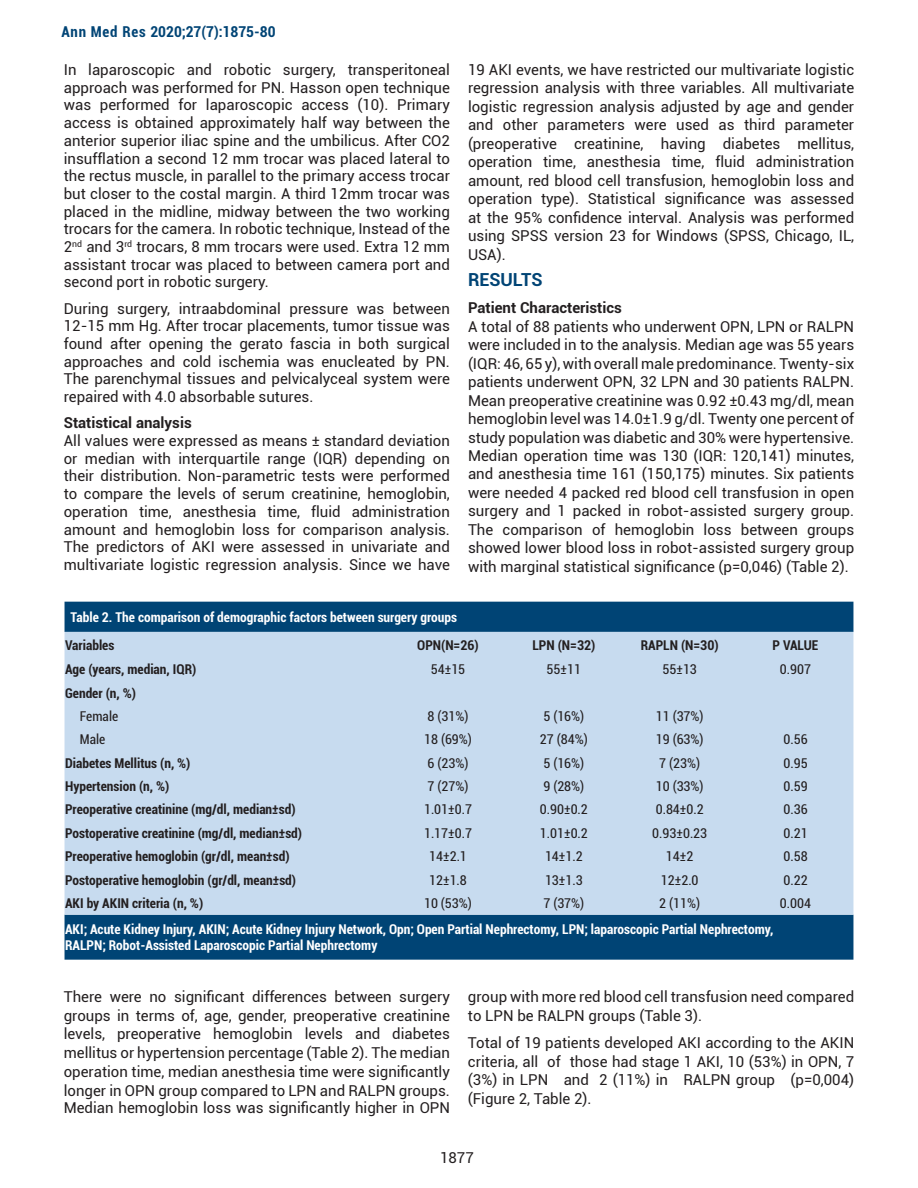
<style>
.page{position:relative;width:918px;height:1188px;background:#fff}
.page>*{position:absolute;margin:0;border:0;box-sizing:border-box;transform-origin:0 0}
.t1{font:700 18px "Roboto";color:#004475}
.t2{font:15px/17.7px "Roboto";color:#231f20;text-align:justify}
.t3{font:700 15px "Roboto";color:#231f20}
.t4{font:700 condensed 15px "Roboto";color:#004475}
.t5{font:700 condensed 13.5px "Roboto";color:#231f20}
.t6{font:condensed 13.5px "Roboto";color:#231f20}
.t7{font:700 condensed 13.5px/16.2px "Roboto";color:#fff}
</style>
<div class="page">
<div style="left:65px;top:602px;width:788px;height:358px;background:#004475"></div>
<div style="left:65px;top:632px;width:788px;height:283px;background:#c7dbef"></div>
<p class="t4" style="left:61px;top:21px;width:216px">Ann Med Res 2020;27(7):1875-80</p>
<p class="t2" style="left:64px;top:60px;width:388px">In laparoscopic and robotic surgery, transperitoneal approach was performed for PN. Hasson open technique was performed for laparoscopic access (10). Primary access is obtained approximately half way between the anterior superior iliac spine and the umbilicus. After CO2 insufflation a second 12 mm trocar was placed lateral to the rectus muscle, in parallel to the primary access trocar but closer to the costal margin. A third 12mm trocar was placed in the midline, midway between the two working trocars for the camera. In robotic technique, Instead of the 2<sup>nd</sup> and 3<sup>rd</sup> trocars, 8 mm trocars were used. Extra 12 mm assistant trocar was placed to between camera port and second port in robotic surgery.</p>
<p class="t2" style="left:64px;top:299px;width:388px">During surgery, intraabdominal pressure was between 12-15 mm Hg. After trocar placements, tumor tissue was found after opening the gerato fascia in both surgical approaches and cold ischemia was enucleated by PN.<br>The parenchymal tissues and pelvicalyceal system were repaired with 4.0 absorbable sutures.</p>
<p class="t3" style="left:64px;top:412px;width:129px">Statistical analysis</p>
<p class="t2" style="left:64px;top:431px;width:388px">All values were expressed as means ± standard deviation or median with interquartile range (IQR) depending on their distribution. Non-parametric tests were performed to compare the levels of serum creatinine, hemoglobin, operation time, anesthesia time, fluid administration amount and hemoglobin loss for comparison analysis.<br>The predictors of AKI were assessed in univariate and multivariate logistic regression analysis. Since we have</p>
<p class="t2" style="left:468px;top:60px;width:388px;line-height:18.5px">19 AKI events, we have restricted our multivariate logistic regression analysis with three variables. All multivariate logistic regression analysis adjusted by age and gender and other parameters were used as third parameter (preoperative creatinine, having diabetes mellitus, operation time, anesthesia time, fluid administration amount, red blood cell transfusion, hemoglobin loss and operation type). Statistical significance was assessed at the 95% confidence interval. Analysis was performed using SPSS version 23 for Windows (SPSS, Chicago, IL, USA).</p>
<p class="t1" style="left:468px;top:267px;width:76px">RESULTS</p>
<p class="t3" style="left:468px;top:298px;width:155px">Patient Characteristics</p>
<p class="t2" style="left:468px;top:317px;width:388px;line-height:18.5px">A total of 88 patients who underwent OPN, LPN or RALPN were included in to the analysis. Median age was 55 years (IQR: 46, 65 y), with overall male predominance. Twenty-six patients underwent OPN, 32 LPN and 30 patients RALPN.<br>Mean preoperative creatinine was 0.92 ±0.43 mg/dl, mean hemoglobin level was 14.0±1.9 g/dl. Twenty one percent of study population was diabetic and 30% were hypertensive.<br>Median operation time was 130 (IQR: 120,141) minutes, and anesthesia time 161 (150,175) minutes. Six patients were needed 4 packed red blood cell transfusion in open surgery and 1 packed in robot-assisted surgery group.<br>The comparison of hemoglobin loss between groups showed lower blood loss in robot-assisted surgery group with marginal statistical significance (p=0,046) (Table 2).</p>
<p class="t7" style="left:71px;top:608px;width:388px">Table 2. The comparison of demographic factors between surgery groups</p>
<p class="t5" style="left:65px;top:635px;width:51px">Variables</p>
<p class="t5" style="left:417px;top:635px;width:63px">OPN(N=26)</p>
<p class="t5" style="left:532px;top:635px;width:65px">LPN (N=32)</p>
<p class="t5" style="left:641px;top:635px;width:79px">RAPLN (N=30)</p>
<p class="t5" style="left:773px;top:635px;width:47px">P VALUE</p>
<p class="t5" style="left:65px;top:660px;width:133px">Age (years, median, IQR)</p>
<p class="t6" style="left:431px;top:660px;width:36px">54±15</p>
<p class="t6" style="left:547px;top:660px;width:36px">55±11</p>
<p class="t6" style="left:663px;top:660px;width:36px">55±13</p>
<p class="t6" style="left:780px;top:660px;width:33px">0.907</p>
<p class="t5" style="left:65px;top:683px;width:72px">Gender (n, %)</p>
<p class="t6" style="left:80px;top:707px;width:40px">Female</p>
<p class="t6" style="left:428px;top:707px;width:42px">8 (31%)</p>
<p class="t6" style="left:543px;top:707px;width:42px">5 (16%)</p>
<p class="t6" style="left:656px;top:707px;width:49px">11 (37%)</p>
<p class="t6" style="left:80px;top:730px;width:27px">Male</p>
<p class="t6" style="left:424px;top:730px;width:49px">18 (69%)</p>
<p class="t6" style="left:540px;top:730px;width:49px">27 (84%)</p>
<p class="t6" style="left:656px;top:730px;width:49px">19 (63%)</p>
<p class="t6" style="left:783px;top:730px;width:26px">0.56</p>
<p class="t5" style="left:65px;top:753px;width:127px">Diabetes Mellitus (n, %)</p>
<p class="t6" style="left:428px;top:754px;width:42px">6 (23%)</p>
<p class="t6" style="left:543px;top:754px;width:42px">5 (16%)</p>
<p class="t6" style="left:659px;top:754px;width:42px">7 (23%)</p>
<p class="t6" style="left:783px;top:754px;width:26px">0.95</p>
<p class="t5" style="left:65px;top:777px;width:106px">Hypertension (n, %)</p>
<p class="t6" style="left:428px;top:777px;width:42px">7 (27%)</p>
<p class="t6" style="left:543px;top:777px;width:42px">9 (28%)</p>
<p class="t6" style="left:656px;top:777px;width:49px">10 (33%)</p>
<p class="t6" style="left:783px;top:777px;width:26px">0.59</p>
<p class="t5" style="left:65px;top:800px;width:232px">Preoperative creatinine (mg/dl, median±sd)</p>
<p class="t6" style="left:424px;top:800px;width:50px">1.01±0.7</p>
<p class="t6" style="left:540px;top:800px;width:50px">0.90±0.2</p>
<p class="t6" style="left:656px;top:800px;width:50px">0.84±0.2</p>
<p class="t6" style="left:783px;top:800px;width:26px">0.36</p>
<p class="t5" style="left:65px;top:824px;width:238px">Postoperative creatinine (mg/dl, median±sd)</p>
<p class="t6" style="left:424px;top:824px;width:50px">1.17±0.7</p>
<p class="t6" style="left:540px;top:824px;width:50px">1.01±0.2</p>
<p class="t6" style="left:652px;top:824px;width:56px">0.93±0.23</p>
<p class="t6" style="left:783px;top:824px;width:26px">0.21</p>
<p class="t5" style="left:65px;top:847px;width:226px">Preoperative hemoglobin (gr/dl, mean±sd)</p>
<p class="t6" style="left:429px;top:847px;width:39px">14±2.1</p>
<p class="t6" style="left:545px;top:847px;width:39px">14±1.2</p>
<p class="t6" style="left:666px;top:847px;width:29px">14±2</p>
<p class="t6" style="left:783px;top:847px;width:26px">0.58</p>
<p class="t5" style="left:65px;top:870px;width:233px">Postoperative hemoglobin (gr/dl, mean±sd)</p>
<p class="t6" style="left:429px;top:870px;width:39px">12±1.8</p>
<p class="t6" style="left:545px;top:870px;width:39px">13±1.3</p>
<p class="t6" style="left:661px;top:870px;width:39px">12±2.0</p>
<p class="t6" style="left:783px;top:870px;width:26px">0.22</p>
<p class="t5" style="left:65px;top:894px;width:140px">AKI by AKIN criteria (n, %)</p>
<p class="t6" style="left:424px;top:894px;width:49px">10 (53%)</p>
<p class="t6" style="left:543px;top:894px;width:42px">7 (37%)</p>
<p class="t6" style="left:659px;top:894px;width:42px">2 (11%)</p>
<p class="t6" style="left:780px;top:894px;width:33px">0.004</p>
<p class="t7" style="left:65px;top:921px;width:710px">AKI; Acute Kidney Injury, AKIN; Acute Kidney Injury Network, Opn; Open Partial Nephrectomy, LPN; laparoscopic Partial Nephrectomy,<br>RALPN; Robot-Assisted Laparoscopic Partial Nephrectomy</p>
<p class="t2" style="left:64px;top:987px;width:388px;line-height:18.6px">There were no significant differences between surgery groups in terms of, age, gender, preoperative creatinine levels, preoperative hemoglobin levels and diabetes mellitus or hypertension percentage (Table 2). The median operation time, median anesthesia time were significantly longer in OPN group compared to LPN and RALPN groups.<br>Median hemoglobin loss was significantly higher in OPN</p>
<p class="t2" style="left:468px;top:987px;width:388px;line-height:18.8px">group with more red blood cell transfusion need compared to LPN be RALPN groups (Table 3).</p>
<p class="t2" style="left:468px;top:1033px;width:388px;line-height:18.8px">Total of 19 patients developed AKI according to the AKIN criteria, all of those had stage 1 AKI, 10 (53%) in OPN, 7 (3%) in LPN and 2 (11%) in RALPN group (p=0,004) (Figure 2, Table 2).</p>
<p class="t2" style="left:440px;top:1148px;width:35px">1877</p>
</div>
